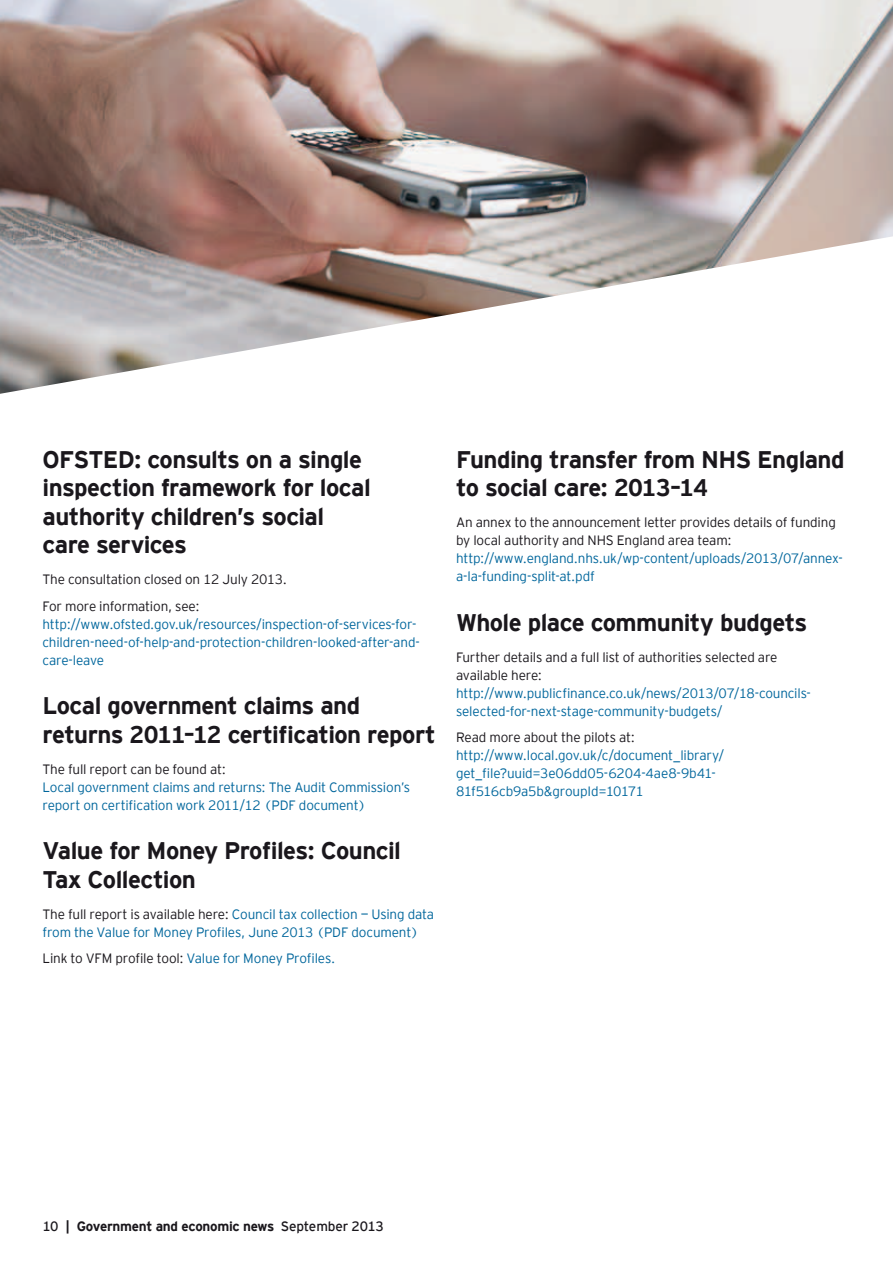
<style>
.page{position:relative;width:893px;height:1263px;background:#fff}
.page>*{position:absolute;margin:0;border:0;box-sizing:border-box;transform-origin:0 0}
.t1{font:700 24px/28.5px "EY Interstate";letter-spacing:-.025em;color:#1a171c}
.t2{font:300 13.5px/18px "EY Interstate";letter-spacing:-.01em;color:#00669c}
.t3{font:300 13.5px/18px "EY Interstate";letter-spacing:-.01em;color:#1a171c}
.t4{font:700 13.5px "EY Interstate";letter-spacing:-.02em;color:#1a171c}
.s1{color:#1a171c}
.s2{font-weight:400}
</style>
<div class="page">
<img style="left:0;top:0;width:893px;height:394px">
<h1 class="t1" style="left:43px;top:444px;width:330px">OFSTED: consults on a single inspection framework for local authority children’s social care services</h1>
<p class="t3" style="left:43px;top:565px;width:246px;line-height:26.5px">The consultation closed on 12 July 2013.<br>For more information, see:</p>
<p class="t2" style="left:43px;top:614px;width:379px">http://www.ofsted.gov.uk/resources/inspection-of-services-for&shy;children-need-of-help-and-protection-children-looked-after-and&shy;care-leave</p>
<h1 class="t1" style="left:43px;top:690px;width:395px">Local government claims and returns 2011–12 certification report</h1>
<p class="t3" style="left:43px;top:759px;width:185px">The full report can be found at:</p>
<p class="t2" style="left:43px;top:777px;width:369px">Local government claims and returns: The Audit Commission’s report on certification work 2011/12 (PDF document)</p>
<h1 class="t1" style="left:43px;top:835px;width:360px">Value for Money Profiles: Council<br>Tax Collection</h1>
<p class="t2" style="left:43px;top:904px;width:393px"><span class="s1">The full report is available here:</span> Council tax collection — Using data from the Value for Money Profiles, June 2013 (PDF document)</p>
<p class="t2" style="left:43px;top:948px;width:294px"><span class="s1">Link to VFM profile tool:</span> Value for Money Profiles.</p>
<h1 class="t1" style="left:456px;top:444px;width:390px">Funding transfer from NHS England to social care: 2013–14</h1>
<p class="t3" style="left:456px;top:512px;width:381px">An annex to the announcement letter provides details of funding by local authority and NHS England area team:</p>
<p class="t2" style="left:456px;top:548px;width:388px">http://www.england.nhs.uk/wp-content/uploads/2013/07/annex&shy;a-la-funding-split-at.pdf</p>
<h1 class="t1" style="left:456px;top:607px;width:353px">Whole place community budgets</h1>
<p class="t3" style="left:456px;top:647px;width:323px">Further details and a full list of authorities selected are available here:</p>
<p class="t2" style="left:456px;top:683px;width:356px">http://www.publicfinance.co.uk/news/2013/07/18-councils&shy;selected-for-next-stage-community-budgets/</p>
<p class="t3" style="left:456px;top:727px;width:181px">Read more about the pilots at:</p>
<p class="t2" style="left:456px;top:745px;width:270px">http://www.local.gov.uk/c/document_library/ get_file?uuid=3e06dd05-6204-4ae8-9b41-<br>81f516cb9a5b&amp;groupId=10171</p>
<p class="t4" style="left:43px;top:1217px;width:343px"><span class="s2">10</span> | Government and economic news <span class="s2">September 2013</span></p>
</div>
